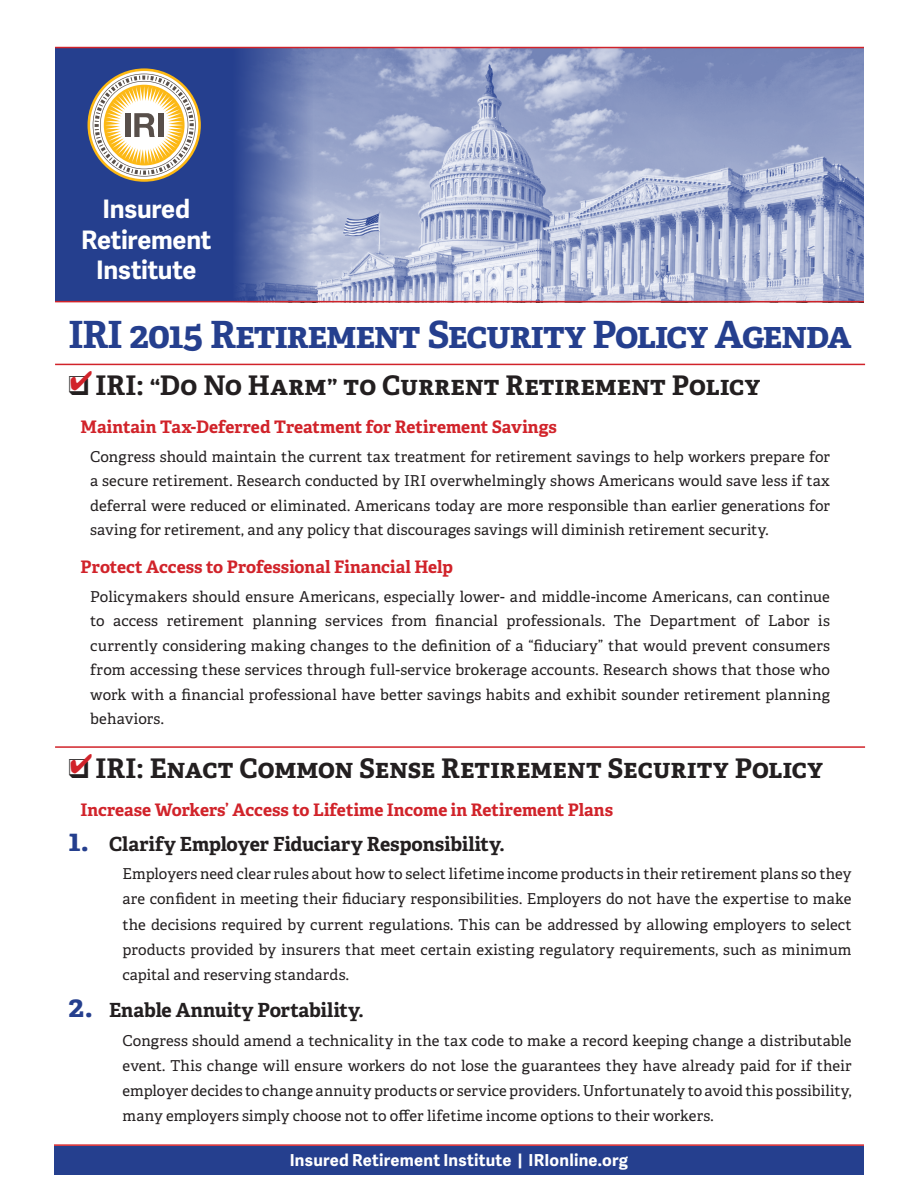
<style>
.page{position:relative;width:918px;height:1188px;background:#fff}
.page>*{position:absolute;margin:0;border:0;box-sizing:border-box;transform-origin:0 0}
.BIG_TITLE{font:700 37.5px "Adelle";letter-spacing:-.03em;color:#253f8e}
.t1{font:700 27px "Adelle";letter-spacing:.01em;color:#231f20}
.t2{font:700 25.5px/30.8px "Adelle Sans";letter-spacing:-.01em;color:#fff;text-align:center}
.t3{font:700 19.5px "Adelle";letter-spacing:-.005em;color:#231f20}
.t4{font:700 17.25px "Adelle";color:#d1232a}
.t5{font:700 16.5px "Adelle Sans";letter-spacing:.015em;color:#fff}
.Body{font:15px/24.3px "Adelle";letter-spacing:.01em;color:#231f20;text-align:justify}
.Number_def{font:15px/25px "Adelle";letter-spacing:.005em;color:#231f20;text-align:justify}
.s1{font-size:30px;color:#253f8e}
</style>
<div class="page">
<div style="left:54px;top:1146px;width:810px;height:28px;background:#253f8e"></div>
<hr style="left:54px;top:1144px;width:810px;height:2px;background:#d1232a">
<hr style="left:55px;top:364px;width:810px;height:1px;background:#d1232a">
<hr style="left:55px;top:746px;width:810px;height:2px;background:#d1232a">
<div style="left:55px;top:48px;width:809px;height:254px;background:#253f8e"></div>
<img style="left:220px;top:48px;width:644px;height:253px">
<svg style="left:88px;top:68px;width:113px;height:114px"></svg>
<div style="left:158px;top:113px;width:5px;height:24px;background:#584f4a"></div>
<hr style="left:55px;top:47px;width:809px;height:1px;background:#d1232a">
<hr style="left:55px;top:301px;width:809px;height:1px;background:#d1232a">
<p class="t2" style="left:81px;top:192px;width:132px">Insured<br>Retirement<br>Institute</p>
<p class="BIG_TITLE" style="left:69px;top:308px;width:785px">IRI 2015 Retirement Security Policy Agenda</p>
<p class="t1" style="left:69px;top:366px;width:693px">❑ IRI: “Do No Harm” to Current Retirement Policy</p>
<p class="t4" style="left:81px;top:415px;width:478px">Maintain Tax-Deferred Treatment for Retirement Savings</p>
<p class="Body" style="left:90px;top:444px;width:741px">Congress should maintain the current tax treatment for retirement savings to help workers prepare for a secure retirement. Research conducted by IRI overwhelmingly shows Americans would save less if tax deferral were reduced or eliminated. Americans today are more responsible than earlier generations for saving for retirement, and any policy that discourages savings will diminish retirement security.</p>
<p class="t4" style="left:81px;top:555px;width:374px">Protect Access to Professional Financial Help</p>
<p class="Body" style="left:90px;top:584px;width:741px">Policymakers should ensure Americans, especially lower- and middle-income Americans, can continue to access retirement planning services from financial professionals. The Department of Labor is currently considering making changes to the definition of a “fiduciary” that would prevent consumers from accessing these services through full-service brokerage accounts. Research shows that those who work with a financial professional have better savings habits and exhibit sounder retirement planning behaviors.</p>
<p class="t1" style="left:69px;top:748px;width:756px">❑ IRI: Enact Common Sense Retirement Security Policy</p>
<p class="t4" style="left:81px;top:797px;width:534px">Increase Workers’ Access to Lifetime Income in Retirement Plans</p>
<p class="t3" style="left:69px;top:830px;width:438px"><span class="s1">1.</span> Clarify Employer Fiduciary Responsibility.</p>
<p class="Number_def" style="left:123px;top:861px;width:731px">Employers need clear rules about how to select lifetime income products in their retirement plans so they are confident in meeting their fiduciary responsibilities. Employers do not have the expertise to make the decisions required by current regulations. This can be addressed by allowing employers to select products provided by insurers that meet certain existing regulatory requirements, such as minimum capital and reserving standards.</p>
<p class="t3" style="left:69px;top:996px;width:297px"><span class="s1">2.</span> Enable Annuity Portability.</p>
<p class="Number_def" style="left:123px;top:1027px;width:731px">Congress should amend a technicality in the tax code to make a record keeping change a distributable event. This change will ensure workers do not lose the guarantees they have already paid for if their employer decides to change annuity products or service providers. Unfortunately to avoid this possibility, many employers simply choose not to offer lifetime income options to their workers.</p>
<p class="t5" style="left:290px;top:1148px;width:340px">Insured Retirement Institute | IRIonline.org</p>
</div>
